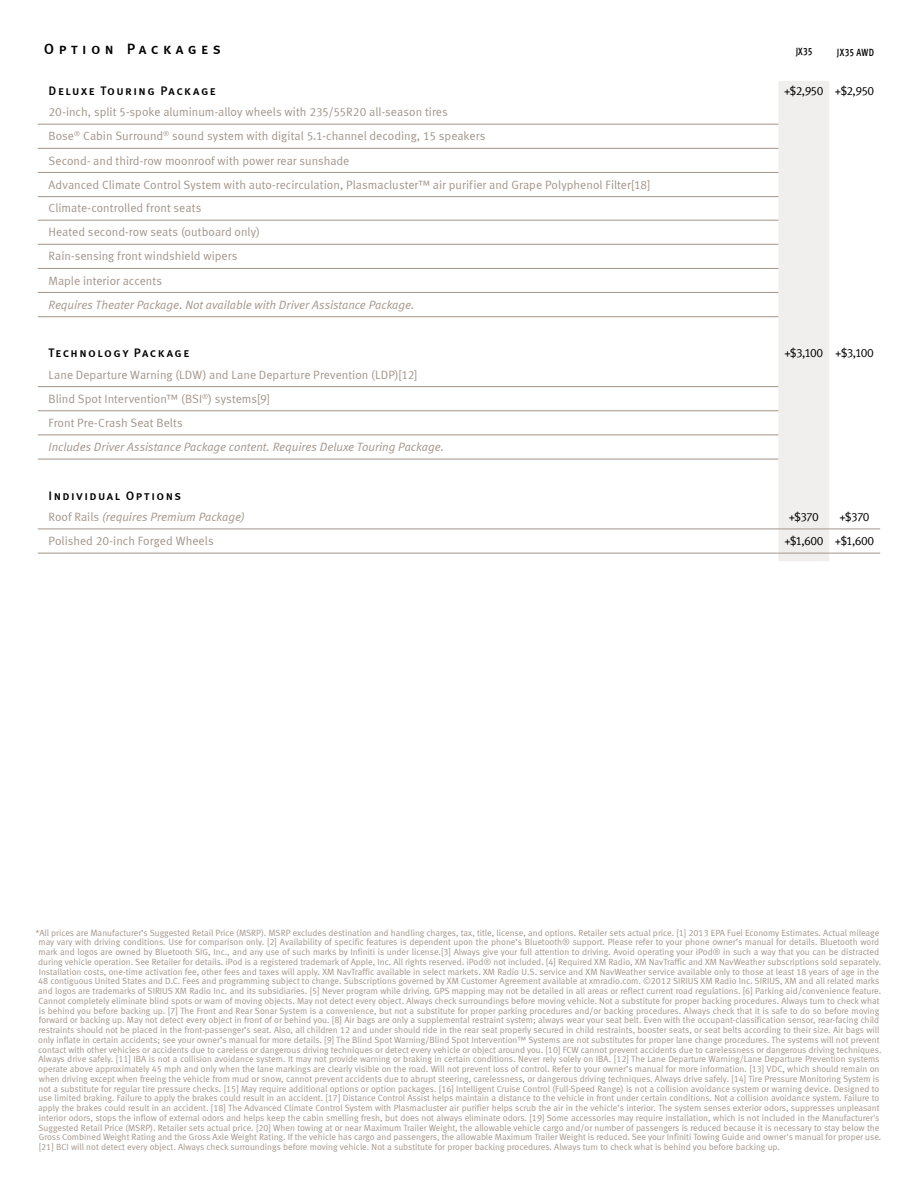
<style>
.page{position:relative;width:918px;height:1188px;background:#fff}
.page>*{position:absolute;margin:0;border:0;box-sizing:border-box;transform-origin:0 0}
.t1{font:15px "Meta Medium LF Caps";letter-spacing:.295em;color:#000}
.t2{font:12.3px "Meta Medium LF Caps";letter-spacing:.115em;color:#000}
.t3{font:12px/24px "Meta Normal LF";color:#a2958a}
.t4{font:italic 12px "Meta Normal";color:#a2958a}
.t5{font:12px "Meta Normal LF";letter-spacing:-.055em;color:#000}
.t6{font:10.5px "Meta Medium LF Caps";letter-spacing:.03em;color:#000;scale:.8 1}
.t7{font:9px/9.8px "Meta Normal LF";color:#a2958a}
.s1{font-family:"Meta Normal LF";font-style:normal}
</style>
<div class="page">
<div style="left:778px;top:81px;width:51px;height:480px;background:#f1efed"></div>
<hr style="left:38px;top:459px;width:740px;height:1px;background:#a2958a">
<hr style="left:38px;top:316px;width:740px;height:1px;background:#a2958a">
<hr style="left:38px;top:124px;width:740px;height:1px;background:#a2958a">
<hr style="left:38px;top:148px;width:740px;height:1px;background:#a2958a">
<hr style="left:38px;top:172px;width:740px;height:1px;background:#a2958a">
<hr style="left:38px;top:220px;width:740px;height:1px;background:#a2958a">
<hr style="left:38px;top:268px;width:740px;height:1px;background:#a2958a">
<hr style="left:38px;top:196px;width:740px;height:1px;background:#a2958a">
<hr style="left:38px;top:244px;width:740px;height:1px;background:#a2958a">
<hr style="left:38px;top:386px;width:740px;height:1px;background:#a2958a">
<hr style="left:38px;top:411px;width:740px;height:1px;background:#a2958a">
<hr style="left:38px;top:435px;width:740px;height:1px;background:#a2958a">
<hr style="left:38px;top:292px;width:740px;height:1px;background:#a2958a">
<hr style="left:38px;top:529px;width:842px;height:1px;background:#a2958a">
<hr style="left:38px;top:553px;width:842px;height:1px;background:#a2958a">
<h1 class="t1" style="left:44px;top:40px;width:179px">Option Packages</h1>
<p class="t6" style="left:796px;top:46px;width:23px">JX35</p>
<p class="t6" style="left:837px;top:46px;width:48px">JX35 AWD</p>
<h2 class="t2" style="left:49px;top:84px;width:169px">Deluxe Touring Package</h2>
<h3 class="t5" style="left:784px;top:84px;width:92px">+$2,950 +$2,950</h3>
<p class="t3" style="left:48px;top:100px;width:604px">20-inch, split 5-spoke aluminum-alloy wheels with 235/55R20 all-season tires<br>Bose<sup>®</sup> Cabin Surround<sup>®</sup> sound system with digital 5.1-channel decoding, 15 speakers<br>Second- and third-row moonroof with power rear sunshade<br>Advanced Climate Control System with auto-recirculation, Plasmacluster™ air purifier and Grape Polyphenol Filter[18] Climate-controlled front seats<br>Heated second-row seats (outboard only)<br>Rain-sensing front windshield wipers<br>Maple interior accents</p>
<h3 class="t4" style="left:48px;top:298px;width:368px">Requires Theater Package. Not available with Driver Assistance Package.</h3>
<h2 class="t2" style="left:49px;top:346px;width:142px">Technology Package</h2>
<h3 class="t3" style="left:48px;top:362px;width:371px">Lane Departure Warning (LDW) and Lane Departure Prevention (LDP)[12]<br>Blind Spot Intervention™ (BSI<sup>®</sup>) systems[9]<br>Front Pre-Crash Seat Belts</h3>
<h3 class="t4" style="left:48px;top:440px;width:397px">Includes Driver Assistance Package content. Requires Deluxe Touring Package.</h3>
<h2 class="t2" style="left:49px;top:488px;width:134px">Individual Options</h2>
<h3 class="t4" style="left:48px;top:510px;width:198px"><span class="s1">Roof Rails</span> (requires Premium Package)</h3>
<h3 class="t3" style="left:48px;top:529px;width:167px">Polished 20-inch Forged Wheels</h3>
<h3 class="t5" style="left:785px;top:346px;width:91px">+$3,100 +$3,100</h3>
<h3 class="t5" style="left:789px;top:510px;width:32px">+$370</h3>
<h3 class="t5" style="left:840px;top:510px;width:32px">+$370</h3>
<h3 class="t5" style="left:784px;top:534px;width:91px">+$1,600 +$1,600</h3>
<p class="t7" style="left:35px;top:928px;width:681px">*All prices are Manufacturer’s Suggested Retail Price (MSRP). MSRP excludes destination and handling charges, tax, title, license, and options. Retailer sets actual price. [1] 2013 EPA</p>
<p class="t7" style="left:38px;top:928px;width:845px;text-indent:689px">Fuel Economy Estimates. Actual mileage may vary with driving conditions. Use for comparison only. [2] Availability of specific features is dependent upon the phone’s Bluetooth® support. Please refer to your phone owner’s manual for details. Bluetooth word mark and logos are owned by Bluetooth SIG, Inc., and any use of such marks by Infiniti is under license.[3] Always give your full attention to driving. Avoid operating your iPod® in such a way that you can be distracted during vehicle operation. See Retailer for details. iPod is a registered trademark of Apple, Inc. All rights reserved. iPod® not included. [4] Required XM Radio, XM NavTraffic and XM NavWeather subscriptions sold separately.<br>Installation costs, one-time activation fee, other fees and taxes will apply. XM NavTraffic available in select markets. XM Radio U.S. service and XM NavWeather service available only to those at least 18 years of age in the 48 contiguous United States and D.C. Fees and programming subject to change. Subscriptions governed by XM Customer Agreement available at xmradio.com. ©2012 SIRIUS XM Radio Inc. SIRIUS, XM and all related marks and logos are trademarks of SIRIUS XM Radio Inc. and its subsidiaries. [5] Never program while driving. GPS mapping may not be detailed in all areas or reflect current road regulations. [6] Parking aid/convenience feature.<br>Cannot completely eliminate blind spots or warn of moving objects. May not detect every object. Always check surroundings before moving vehicle. Not a substitute for proper backing procedures. Always turn to check what is behind you before backing up. [7] The Front and Rear Sonar System is a convenience, but not a substitute for proper parking procedures and/or backing procedures. Always check that it is safe to do so before moving forward or backing up. May not detect every object in front of or behind you. [8] Air bags are only a supplemental restraint system; always wear your seat belt. Even with the occupant-classification sensor, rear-facing child restraints should not be placed in the front-passenger’s seat. Also, all children 12 and under should ride in the rear seat properly secured in child restraints, booster seats, or seat belts according to their size. Air bags will only inflate in certain accidents; see your owner’s manual for more details. [9] The Blind Spot Warning/Blind Spot Intervention™ Systems are not substitutes for proper lane change procedures. The systems will not prevent contact with other vehicles or accidents due to careless or dangerous driving techniques or detect every vehicle or object around you. [10] FCW cannot prevent accidents due to carelessness or dangerous driving techniques.<br>Always drive safely. [11] IBA is not a collision avoidance system. It may not provide warning or braking in certain conditions. Never rely solely on IBA. [12] The Lane Departure Warning/Lane Departure Prevention systems operate above approximately 45 mph and only when the lane markings are clearly visible on the road. Will not prevent loss of control. Refer to your owner’s manual for more information. [13] VDC, which should remain on when driving except when freeing the vehicle from mud or snow, cannot prevent accidents due to abrupt steering, carelessness, or dangerous driving techniques. Always drive safely. [14] Tire Pressure Monitoring System is not a substitute for regular tire pressure checks. [15] May require additional options or option packages. [16] Intelligent Cruise Control (Full-Speed Range) is not a collision avoidance system or warning device. Designed to use limited braking. Failure to apply the brakes could result in an accident. [17] Distance Control Assist helps maintain a distance to the vehicle in front under certain conditions. Not a collision avoidance system. Failure to apply the brakes could result in an accident. [18] The Advanced Climate Control System with Plasmacluster air purifier helps scrub the air in the vehicle’s interior. The system senses exterior odors, suppresses unpleasant interior odors, stops the inflow of external odors and helps keep the cabin smelling fresh, but does not always eliminate odors. [19] Some accessories may require installation, which is not included in the Manufacturer's Suggested Retail Price (MSRP). Retailer sets actual price. [20] When towing at or near Maximum Trailer Weight, the allowable vehicle cargo and/or number of passengers is reduced because it is necessary to stay below the Gross Combined Weight Rating and the Gross Axle Weight Rating. If the vehicle has cargo and passengers, the allowable Maximum Trailer Weight is reduced. See your Infiniti Towing Guide and owner's manual for proper use. [21] BCI will not detect every object. Always check surroundings before moving vehicle. Not a substitute for proper backing procedures. Always turn to check what is behind you before backing up.</p>
</div>
